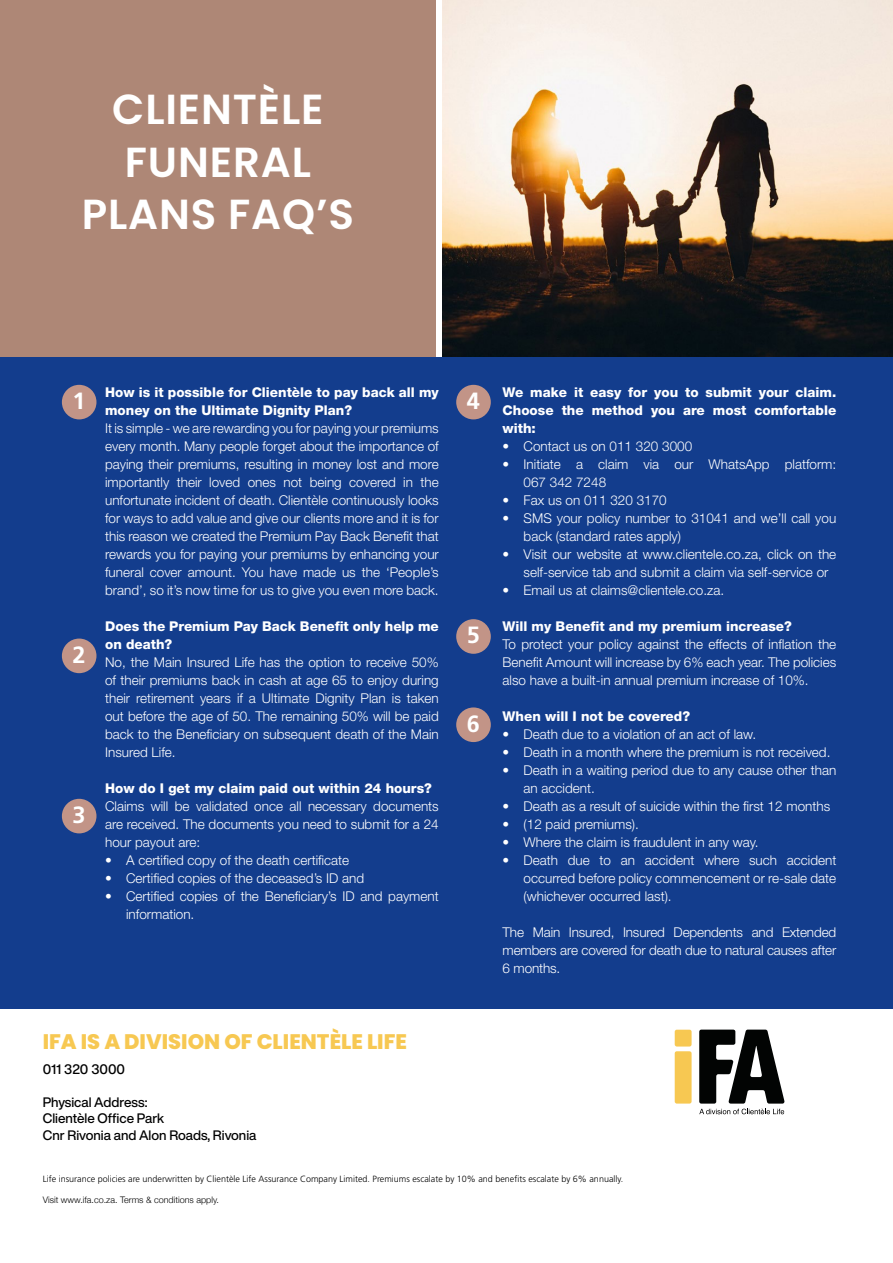
<style>
.page{position:relative;width:893px;height:1263px;background:#fff}
.page>*{position:absolute;margin:0;border:0;box-sizing:border-box;transform-origin:0 0}
.t1{font:600 42px/52.5px "Poppins";letter-spacing:.02em;color:#fff;text-align:center}
.t2{font:700 23.4px "Frutiger";color:#fff}
.t3{font:800 21px "Poppins";color:#f7c852}
.t4{font:300 13.5px/18px "Helvetica Neue LT Pro";color:#fff;text-align:justify}
.t5{font:800 13.5px/18px "Helvetica Neue LT Pro";color:#fff}
.t6{font:500 13.5px/16.5px "Helvetica Now Display";color:#000}
.t7{font:300 9px "Frutiger";color:#000}
.t8{font:300 9px "Helvetica Neue";color:#000}
</style>
<div class="page">
<img style="left:442px;top:0;width:451px;height:357px">
<div style="left:0;top:0;width:436px;height:357px;background:#ae8776"></div>
<div style="left:0;top:357px;width:893px;height:652px;background:#133d8d"></div>
<div style="left:62px;top:385px;width:34px;height:34px;background:#c29487;border-radius:50%"></div>
<div style="left:456px;top:619px;width:35px;height:35px;background:#c29487;border-radius:50%"></div>
<div style="left:456px;top:385px;width:35px;height:34px;background:#c29487;border-radius:50%"></div>
<div style="left:456px;top:707px;width:35px;height:35px;background:#c29487;border-radius:50%"></div>
<div style="left:62px;top:638px;width:34px;height:35px;background:#c29487;border-radius:50%"></div>
<div style="left:62px;top:799px;width:34px;height:34px;background:#c29487;border-radius:50%"></div>
<svg style="left:699px;top:1109px;width:85px;height:5px"></svg>
<svg style="left:699px;top:1029px;width:86px;height:74px"></svg>
<svg style="left:675px;top:1030px;width:17px;height:73px"></svg>
<h1 class="t1" style="left:82px;top:83px;width:274px">CLIENTÈLE<br>FUNERAL<br>PLANS FAQ’S</h1>
<h2 class="t2" style="left:73px;top:387px;width:15px">1</h2>
<h2 class="t2" style="left:73px;top:641px;width:15px">2</h2>
<h2 class="t2" style="left:73px;top:801px;width:15px">3</h2>
<p class="t5" style="left:105px;top:383px;width:335px">How is it possible for Clientèle to pay back all my money on the Ultimate Dignity Plan?</p>
<p class="t4" style="left:105px;top:419px;width:335px">It is simple - we are rewarding you for paying your premiums every month. Many people forget about the importance of paying their premiums, resulting in money lost and more importantly their loved ones not being covered in the unfortunate incident of death. Clientèle continuously looks for ways to add value and give our clients more and it is for this reason we created the Premium Pay Back Benefit that rewards you for paying your premiums by enhancing your funeral cover amount. You have made us the ‘People’s brand’, so it’s now time for us to give you even more back.</p>
<p class="t5" style="left:105px;top:617px;width:335px">Does the Premium Pay Back Benefit only help me on death?</p>
<p class="t4" style="left:105px;top:653px;width:335px">No, the Main Insured Life has the option to receive 50% of their premiums back in cash at age 65 to enjoy during their retirement years if a Ultimate Dignity Plan is taken out before the age of 50. The remaining 50% will be paid back to the Beneficiary on subsequent death of the Main Insured Life.</p>
<p class="t5" style="left:105px;top:779px;width:328px">How do I get my claim paid out within 24 hours?</p>
<p class="t4" style="left:105px;top:797px;width:335px">Claims will be validated once all necessary documents are received. The documents you need to submit for a 24 hour payout are:</p>
<p class="t4" style="left:105px;top:851px;width:246px">• A certified copy of the death certificate</p>
<p class="t4" style="left:105px;top:869px;width:261px">• Certified copies of the deceased’s ID and</p>
<p class="t4" style="left:126px;top:887px;width:314px;text-indent:-21px">• Certified copies of the Beneficiary’s ID and payment information.</p>
<h3 class="t3" style="left:43px;top:1029px;width:366px">IFA IS A DIVISION OF CLIENTÈLE LIFE</h3>
<p class="t6" style="left:43px;top:1060px;width:84px">011 320 3000</p>
<p class="t6" style="left:43px;top:1093px;width:215px">Physical Address:<br>Clientèle Office Park<br>Cnr Rivonia and Alon Roads, Rivonia</p>
<h2 class="t2" style="left:467px;top:387px;width:15px">4</h2>
<h2 class="t2" style="left:467px;top:622px;width:15px">5</h2>
<h2 class="t2" style="left:467px;top:710px;width:15px">6</h2>
<p class="t5" style="left:503px;top:383px;width:335px;text-align:justify">We make it easy for you to submit your claim.<br>Choose the method you are most comfortable with:</p>
<p class="t4" style="left:503px;top:437px;width:191px">• Contact us on 011 320 3000</p>
<p class="t4" style="left:524px;top:455px;width:314px;text-indent:-21px">• Initiate a claim via our WhatsApp platform:<br>067 342 7248</p>
<p class="t4" style="left:503px;top:491px;width:166px">• Fax us on 011 320 3170</p>
<p class="t4" style="left:524px;top:509px;width:314px;text-indent:-21px">• SMS your policy number to 31041 and we’ll call you back (standard rates apply)</p>
<p class="t4" style="left:524px;top:545px;width:314px;text-indent:-21px">• Visit our website at www.clientele.co.za, click on the self-service tab and submit a claim via self-service or</p>
<p class="t4" style="left:503px;top:581px;width:223px">• Email us at claims@clientele.co.za.</p>
<p class="t5" style="left:503px;top:617px;width:291px">Will my Benefit and my premium increase?</p>
<p class="t4" style="left:503px;top:635px;width:335px">To protect your policy against the effects of inflation the Benefit Amount will increase by 6% each year. The policies also have a built-in annual premium increase of 10%.</p>
<p class="t5" style="left:503px;top:707px;width:189px">When will I not be covered?</p>
<p class="t4" style="left:503px;top:725px;width:255px">• Death due to a violation of an act of law.</p>
<p class="t4" style="left:503px;top:743px;width:329px">• Death in a month where the premium is not received.</p>
<p class="t4" style="left:524px;top:761px;width:314px;text-indent:-21px">• Death in a waiting period due to any cause other than an accident.</p>
<p class="t4" style="left:503px;top:797px;width:329px">• Death as a result of suicide within the first 12 months</p>
<p class="t4" style="left:503px;top:815px;width:138px">• (12 paid premiums).</p>
<p class="t4" style="left:503px;top:833px;width:258px">• Where the claim is fraudulent in any way.</p>
<p class="t4" style="left:524px;top:851px;width:314px;text-indent:-21px">• Death due to an accident where such accident occurred before policy commencement or re-sale date (whichever occurred last).</p>
<p class="t4" style="left:503px;top:923px;width:335px">The Main Insured, Insured Dependents and Extended members are covered for death due to natural causes after 6 months.</p>
<p class="t7" style="left:43px;top:1173px;width:582px">Life insurance policies are underwritten by Clientèle Life Assurance Company Limited. Premiums escalate by 10% and benefits escalate by 6% annually.</p>
<p class="t8" style="left:43px;top:1192px;width:178px">Visit www.ifa.co.za. Terms &amp; conditions apply.</p>
</div>
